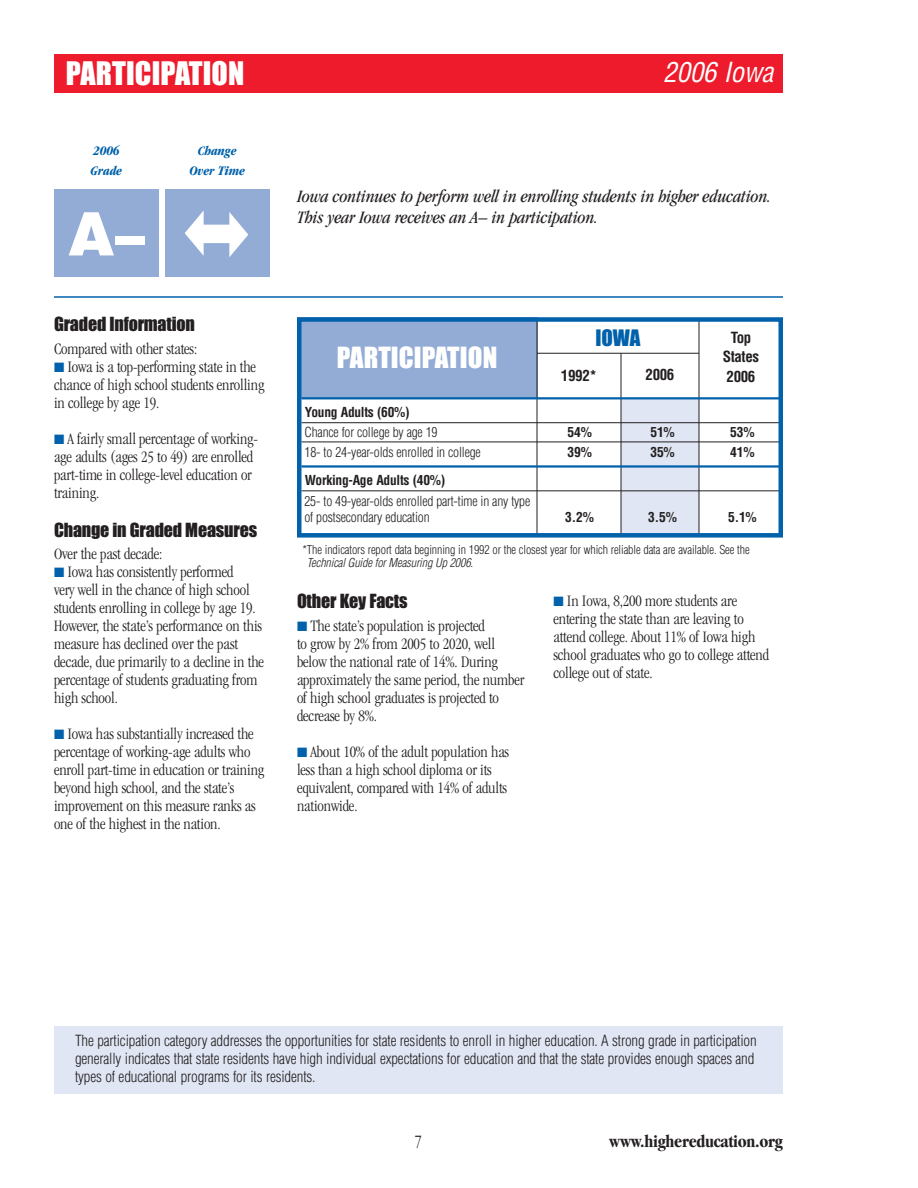
<style>
.page{position:relative;width:918px;height:1188px;background:#fff}
.page>*{position:absolute;margin:0;border:0;box-sizing:border-box;transform-origin:0 0}
.t1{font:900 60px "Helvetica";color:#fff}
.t2{font:30px "Impact";letter-spacing:.005em;color:#fff}
.t3{font:27px "Impact";letter-spacing:.005em;color:#fff}
.t4{font:italic condensed 27px "Helvetica";letter-spacing:-.01em;color:#fff}
.t5{font:21px "Impact";color:#0161aa}
.t6{font:italic condensed 18px/21px "Garamond";letter-spacing:-.01em;color:#231f20}
.t7{font:18px "Impact";letter-spacing:-.01em;color:#231f20}
.t8{font:700 condensed 18px "Garamond";letter-spacing:-.015em;color:#231f20}
.t9{font:300 condensed 18px "Garamond";color:#231f20}
.t10{font:300 condensed 16.5px/18px "Garamond";letter-spacing:-.01em;color:#231f20}
.t11{font:300 condensed 15px/18px "Helvetica";letter-spacing:-.01em;color:#231f20}
.t12{font:700 condensed 15px/19.5px "Helvetica";letter-spacing:-.025em;color:#231f20;text-align:center}
.t13{font:300 condensed 13.5px/16.2px "Helvetica";letter-spacing:-.015em;color:#231f20}
.t14{font:700 condensed 13.5px "Helvetica";letter-spacing:-.02em;color:#231f20}
.t15{font:italic 700 condensed 13.5px/19.5px "Garamond";letter-spacing:-.01em;color:#0161aa}
.t16{font:300 condensed 12px/13.5px "Helvetica";letter-spacing:-.01em;color:#231f20}
.s1{color:#0161aa}
.s2{font-style:italic}
</style>
<div class="page">
<div style="left:297px;top:317px;width:240px;height:81px;background:#93acd6"></div>
<hr style="left:537px;top:320px;width:1px;height:217px;background:#231f20">
<div style="left:54px;top:54px;width:729px;height:39px;background:#ee1b2c"></div>
<div style="left:621px;top:398px;width:78px;height:138px;background:#e0e6f3"></div>
<hr style="left:537px;top:353px;width:162px;height:1px;background:#231f20">
<hr style="left:699px;top:319px;width:1px;height:217px;background:#231f20">
<hr style="left:621px;top:353px;width:1px;height:184px;background:#231f20">
<hr style="left:301px;top:397px;width:480px;height:2px;background:#0161aa">
<hr style="left:301px;top:422px;width:480px;height:1px;background:#231f20">
<hr style="left:301px;top:442px;width:480px;height:1px;background:#231f20">
<hr style="left:301px;top:465px;width:480px;height:3px;background:#0161aa">
<hr style="left:301px;top:491px;width:480px;height:1px;background:#231f20">
<div style="left:54px;top:1026px;width:729px;height:68px;background:#e0e6f3"></div>
<div style="left:297px;top:317px;width:486px;height:221px;border:4px solid #0161aa"></div>
<hr style="left:54px;top:296px;width:729px;height:2px;background:#0161aa">
<div style="left:165px;top:189px;width:105px;height:88px;background:#93acd6"></div>
<svg style="left:185px;top:210px;width:63px;height:47px"></svg>
<div style="left:54px;top:189px;width:105px;height:87px;background:#93acd6"></div>
<h2 class="t2" style="left:66px;top:64px;width:180px">PARTICIPATION</h2>
<h3 class="t4" style="left:663px;top:62px;width:112px">2006 Iowa</h3>
<p class="t15" style="left:91px;top:142px;width:33px">2006<br>Grade</p>
<p class="t15" style="left:190px;top:143px;width:57px;text-align:center">Change<br>Over Time</p>
<h1 class="t1" style="left:68px;top:212px;width:78px">A–</h1>
<p class="t7" style="left:54px;top:319px;width:142px">Graded Information</p>
<p class="t10" style="left:54px;top:341px;width:145px">Compared with other states:</p>
<p class="t10" style="left:54px;top:359px;width:212px"><span class="s1">■</span> Iowa is a top-performing state in the chance of high school students enrolling in college by age 19.</p>
<p class="t10" style="left:54px;top:431px;width:206px"><span class="s1">■</span> A fairly small percentage of working&shy;age adults (ages 25 to 49) are enrolled part-time in college-level education or training.</p>
<p class="t7" style="left:54px;top:524px;width:205px">Change in Graded Measures</p>
<p class="t10" style="left:54px;top:546px;width:110px">Over the past decade:</p>
<p class="t10" style="left:54px;top:564px;width:212px"><span class="s1">■</span> Iowa has consistently performed<br>very well in the chance of high school students enrolling in college by age 19.<br>However, the state’s performance on this measure has declined over the past decade, due primarily to a decline in the percentage of students graduating from high school.</p>
<p class="t10" style="left:54px;top:726px;width:212px"><span class="s1">■</span> Iowa has substantially increased the percentage of working-age adults who enroll part-time in education or training beyond high school, and the state’s improvement on this measure ranks as one of the highest in the nation.</p>
<p class="t6" style="left:297px;top:187px;width:476px">Iowa continues to perform well in enrolling students in higher education.<br>This year Iowa receives an A– in participation.</p>
<h3 class="t3" style="left:337px;top:349px;width:162px">PARTICIPATION</h3>
<p class="t5" style="left:596px;top:331px;width:46px">IOWA</p>
<p class="t12" style="left:723px;top:329px;width:38px">Top<br>States</p>
<p class="t12" style="left:561px;top:367px;width:37px">1992*</p>
<p class="t12" style="left:646px;top:367px;width:30px">2006</p>
<p class="t12" style="left:727px;top:368px;width:30px">2006</p>
<p class="t14" style="left:305px;top:407px;width:106px">Young Adults (60%)</p>
<p class="t13" style="left:304px;top:426px;width:135px">Chance for college by age 19</p>
<p class="t14" style="left:567px;top:427px;width:26px">54%</p>
<p class="t14" style="left:650px;top:427px;width:26px">51%</p>
<p class="t14" style="left:730px;top:427px;width:26px">53%</p>
<p class="t13" style="left:305px;top:445px;width:178px">18- to 24-year-olds enrolled in college</p>
<p class="t14" style="left:567px;top:447px;width:26px">39%</p>
<p class="t14" style="left:650px;top:447px;width:26px">35%</p>
<p class="t14" style="left:730px;top:447px;width:26px">41%</p>
<p class="t14" style="left:305px;top:475px;width:142px">Working-Age Adults (40%)</p>
<p class="t13" style="left:304px;top:494px;width:227px">25- to 49-year-olds enrolled part-time in any type of postsecondary education</p>
<p class="t14" style="left:565px;top:512px;width:30px">3.2%</p>
<p class="t14" style="left:648px;top:512px;width:30px">3.5%</p>
<p class="t14" style="left:728px;top:512px;width:30px">5.1%</p>
<p class="t16" style="left:307px;top:543px;width:444px;text-indent:-4px">*The indicators report data beginning in 1992 or the closest year for which reliable data are available. See the<br><span class="s2">Technical Guide for Measuring Up 2006</span>.</p>
<p class="t7" style="left:297px;top:595px;width:112px">Other Key Facts</p>
<p class="t10" style="left:297px;top:618px;width:229px"><span class="s1">■</span> The state’s population is projected<br>to grow by 2% from 2005 to 2020, well below the national rate of 14%. During approximately the same period, the number of high school graduates is projected to decrease by 8%.</p>
<p class="t10" style="left:297px;top:744px;width:214px"><span class="s1">■</span> About 10% of the adult population has less than a high school diploma or its equivalent, compared with 14% of adults nationwide.</p>
<p class="t10" style="left:554px;top:593px;width:217px"><span class="s1">■</span> In Iowa, 8,200 more students are entering the state than are leaving to attend college. About 11% of Iowa high school graduates who go to college attend college out of state.</p>
<p class="t11" style="left:75px;top:1033px;width:683px">The participation category addresses the opportunities for state residents to enroll in higher education. A strong grade in participation generally indicates that state residents have high individual expectations for education and that the state provides enough spaces and types of educational programs for its residents.</p>
<p class="t9" style="left:415px;top:1134px;width:9px">7</p>
<p class="t8" style="left:609px;top:1134px;width:175px">www.highereducation.org</p>
</div>
